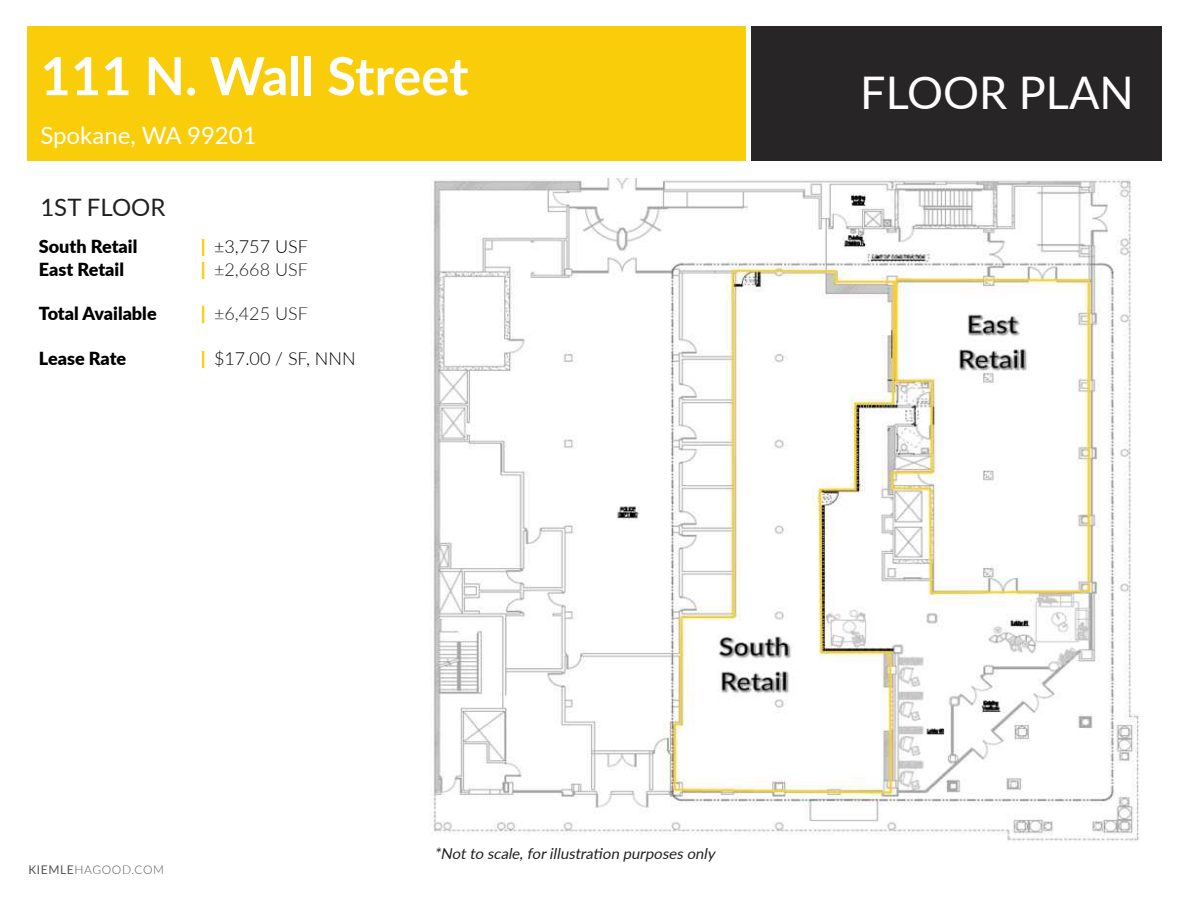
<style>
.page{position:relative;width:1188px;height:918px;background:#fff}
.page>*{position:absolute;margin:0;border:0;box-sizing:border-box;transform-origin:0 0}
.t1{font:700 52.5px "Lato";color:#fff}
.t2{font:45px "Lato";color:#fff}
.t3{font:24px "Lato";color:#fff}
.t4{font:24px "Lato";color:#231f20}
.t5{font:900 18px "Lato";color:#000}
.t6{font:300 18px "Lato";color:#000}
.t7{font:300 18px "Lato";color:#231f20}
.t8{font:italic 15px "Lato";color:#231f20}
.t9{font:300 12px "Lato";letter-spacing:.05em;color:#57585a}
.s1{font-weight:900;color:#f9cd09}
.s2{font-weight:400}
</style>
<div class="page">
<div style="left:27px;top:26px;width:718px;height:135px;background:#f9cd09"></div>
<div style="left:752px;top:26px;width:410px;height:135px;background:#282526"></div>
<img style="left:432px;top:178px;width:707px;height:663px">
<p class="t1" style="left:40px;top:37px;width:430px">111 N. Wall Street</p>
<p class="t3" style="left:40px;top:118px;width:218px">Spokane, WA 99201</p>
<p class="t4" style="left:40px;top:190px;width:127px">1ST FLOOR</p>
<p class="t5" style="left:39px;top:233px;width:100px">South Retail</p>
<p class="t6" style="left:201px;top:234px;width:109px"><span class="s1">|</span> ±3,757 USF</p>
<p class="t5" style="left:39px;top:256px;width:87px">East Retail</p>
<p class="t7" style="left:201px;top:257px;width:109px"><span class="s1">|</span> ±2,668 USF</p>
<p class="t5" style="left:39px;top:300px;width:119px">Total Available</p>
<p class="t7" style="left:201px;top:301px;width:109px"><span class="s1">|</span> ±6,425 USF</p>
<p class="t5" style="left:39px;top:345px;width:89px">Lease Rate</p>
<p class="t6" style="left:201px;top:346px;width:156px"><span class="s1">|</span> $17.00 / SF, NNN</p>
<p class="t2" style="left:860px;top:60px;width:275px">FLOOR PLAN</p>
<p class="t9" style="left:28px;top:861px;width:137px"><span class="s2">KIEMLE</span>HAGOOD.COM</p>
<p class="t8" style="left:434px;top:842px;width:286px">*Notto scale,forillustration purposesonly</p>
</div>
